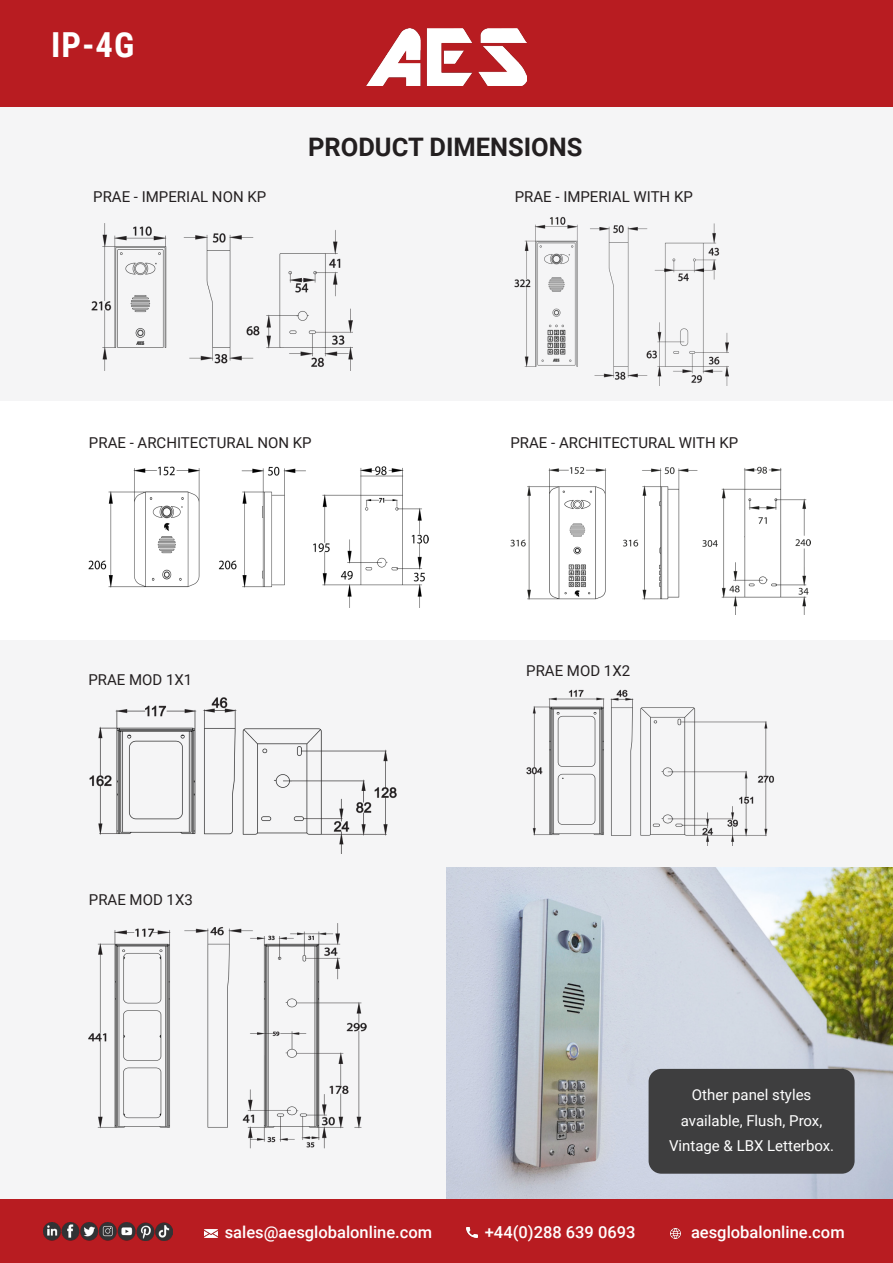
<style>
.page{position:relative;width:893px;height:1263px;background:#fff}
.page>*{position:absolute;margin:0;border:0;box-sizing:border-box;transform-origin:0 0}
.t1{font:700 34.5px "Roboto Condensed";color:#fff}
.t2{font:700 25.5px "Roboto";color:#231f20}
.t3{font:500 16.5px "Roboto";color:#fff}
.t4{font:15px "Roboto";color:#231f20}
.t5{font:15px/25.5px "Roboto";color:#fff;text-align:center}
</style>
<div class="page">
<div style="left:0;top:640px;width:893px;height:569px;background:#f5f5f6"></div>
<img style="left:446px;top:867px;width:447px;height:332px">
<div style="left:0;top:101px;width:893px;height:300px;background:#f5f5f6"></div>
<img style="left:91px;top:223px;width:262px;height:148px">
<img style="left:515px;top:216px;width:214px;height:169px">
<img style="left:89px;top:466px;width:339px;height:141px">
<img style="left:510px;top:466px;width:300px;height:148px">
<img style="left:89px;top:697px;width:308px;height:157px">
<img style="left:526px;top:689px;width:248px;height:156px">
<img style="left:88px;top:923px;width:279px;height:225px">
<div style="left:649px;top:1069px;width:206px;height:105px;background:#3e3e3f;border-radius:13px"></div>
<div style="left:0;top:0;width:893px;height:106px;background:#b81c21"></div>
<img style="left:367px;top:29px;width:159px;height:57px">
<div style="left:0;top:1199px;width:893px;height:64px;background:#b81c21"></div>
<img style="left:44px;top:1223px;width:128px;height:18px">
<svg style="left:670px;top:1228px;width:11px;height:10px"></svg>
<svg style="left:467px;top:1227px;width:10px;height:10px"></svg>
<svg style="left:204px;top:1229px;width:13px;height:9px"></svg>
<p class="t1" style="left:51px;top:20px;width:85px">IP-4G</p>
<p class="t4" style="left:93px;top:186px;width:175px">PRAE - IMPERIAL NON KP</p>
<p class="t2" style="left:308px;top:130px;width:276px">PRODUCT DIMENSIONS</p>
<p class="t4" style="left:515px;top:186px;width:180px">PRAE - IMPERIAL WITH KP</p>
<p class="t4" style="left:89px;top:432px;width:224px">PRAE - ARCHITECTURAL NON KP</p>
<p class="t4" style="left:510px;top:432px;width:229px">PRAE - ARCHITECTURAL WITH KP</p>
<p class="t4" style="left:88px;top:669px;width:105px">PRAE MOD 1X1</p>
<p class="t4" style="left:526px;top:660px;width:105px">PRAE MOD 1X2</p>
<p class="t4" style="left:89px;top:889px;width:105px">PRAE MOD 1X3</p>
<p class="t5" style="left:669px;top:1082px;width:167px">Other panel styles available, Flush, Prox,<br>Vintage &amp; LBX Letterbox.</p>
<p class="t3" style="left:225px;top:1220px;width:209px">sales@aesglobalonline.com</p>
<p class="t3" style="left:485px;top:1220px;width:152px">+44(0)288 639 0693</p>
<p class="t3" style="left:691px;top:1220px;width:155px">aesglobalonline.com</p>
</div>
